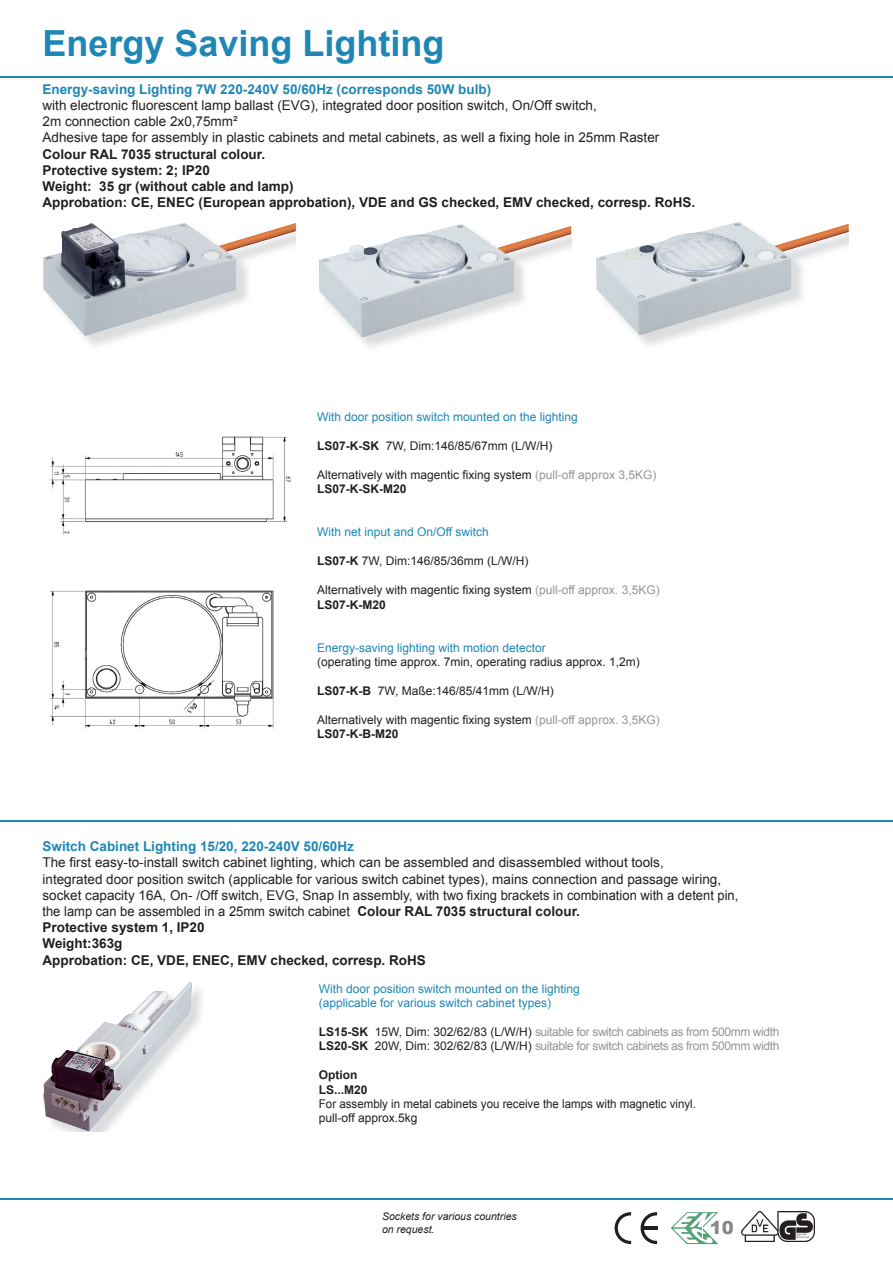
<style>
.page{position:relative;width:893px;height:1263px;background:#fff}
.page>*{position:absolute;margin:0;border:0;box-sizing:border-box;transform-origin:0 0}
.t1{font:700 36px "Arial";color:#1e87b5}
.t2{font:900 18px "Arial";color:#858889}
.t3{font:13.5px/16.2px "Arial";color:#231f20}
.t4{font:700 13.5px/16.2px "Arial";color:#231f20}
.t5{font:700 13.5px "Arial";color:#1e87b5}
.t6{font:12px/14.4px "Arial";color:#231f20}
.t7{font:12px/14.4px "Arial";color:#1e87b5}
.t8{font:12px/14.4px "Arial";letter-spacing:-.03em;color:#939598}
.t9{font:12px/14.4px "Arial";color:#231f20;scale:.96 1}
.t10{font:700 12px/14.4px "Arial";color:#231f20}
.t11{font:italic 10.5px/12.6px "Arial";color:#231f20}
.s1{font-weight:700}
.s2{color:#939598}
.s3{font-weight:700;color:#231f20}
.s4{color:#231f20}
</style>
<div class="page">
<hr style="left:0;top:1198px;width:893px;height:2px;background:#1e87b5">
<hr style="left:0;top:76px;width:893px;height:1px;background:#1e87b5">
<hr style="left:0;top:821px;width:893px;height:1px;background:#1e87b5">
<img style="left:43px;top:223px;width:253px;height:113px">
<img style="left:43px;top:982px;width:149px;height:149px">
<img style="left:319px;top:224px;width:252px;height:114px">
<img style="left:596px;top:222px;width:253px;height:113px">
<img style="left:49px;top:436px;width:242px;height:293px">
<svg style="left:671px;top:1212px;width:47px;height:32px"></svg>
<svg style="left:641px;top:1212px;width:16px;height:32px"></svg>
<svg style="left:615px;top:1212px;width:16px;height:32px"></svg>
<hr style="left:641px;top:1226px;width:16px;height:4px;background:#231f20">
<img style="left:741px;top:1212px;width:73px;height:30px">
<h1 class="t1" style="left:43px;top:19px;width:404px">Energy Saving Lighting</h1>
<p class="t5" style="left:43px;top:80px;width:450px">Energy-saving Lighting 7W 220-240V 50/60Hz (corresponds 50W bulb)</p>
<p class="t3" style="left:43px;top:97px;width:618px">with electronic fluorescent lamp ballast (EVG), integrated door position switch, On/Off switch,<br>2m connection cable 2x0,75mm²<br>Adhesive tape for assembly in plastic cabinets and metal cabinets, as well a fixing hole in 25mm Raster</p>
<p class="t4" style="left:43px;top:146px;width:654px">Colour RAL 7035 structural colour.<br>Protective system: 2; IP20<br>Weight: 35 gr (without cable and lamp)<br>Approbation: CE, ENEC (European approbation), VDE and GS checked, EMV checked, corresp. RoHS.</p>
<p class="t7" style="left:317px;top:410px;width:262px">With door position switch mounted on the lighting</p>
<p class="t6" style="left:317px;top:439px;width:237px"><span class="s1">LS07-K-SK</span> 7W, Dim:146/85/67mm (L/W/H)</p>
<p class="t6" style="left:317px;top:468px;width:341px">Alternatively with magentic fixing system <span class="s2">(pull-off approx 3,5KG)<br></span><span class="s1">LS07-K-SK-M20</span></p>
<p class="t7" style="left:317px;top:525px;width:173px">With net input and On/Off switch</p>
<p class="t6" style="left:317px;top:554px;width:213px"><span class="s1">LS07-K</span> 7W, Dim:146/85/36mm (L/W/H)</p>
<p class="t6" style="left:317px;top:583px;width:344px">Alternatively with magentic fixing system <span class="s2">(pull-off approx. 3,5KG)<br></span><span class="s1">LS07-K-M20</span></p>
<p class="t7" style="left:317px;top:640px;width:230px">Energy-saving lighting with motion detector</p>
<p class="t6" style="left:317px;top:655px;width:324px">(operating time approx. 7min, operating radius approx. 1,2m)</p>
<p class="t6" style="left:317px;top:684px;width:238px"><span class="s1">LS07-K-B</span> 7W, Maße:146/85/41mm (L/W/H)</p>
<p class="t6" style="left:317px;top:712px;width:344px">Alternatively with magentic fixing system <span class="s2">(pull-off approx. 3,5KG)<br></span><span class="s1">LS07-K-B-M20</span></p>
<p class="t5" style="left:43px;top:837px;width:313px">Switch Cabinet Lighting 15/20, 220-240V 50/60Hz</p>
<p class="t3" style="left:43px;top:855px;width:697px">The first easy-to-install switch cabinet lighting, which can be assembled and disassembled without tools,<br>integrated door position switch (applicable for various switch cabinet types), mains connection and passage wiring, socket capacity 16A, On- /Off switch, EVG, Snap In assembly, with two fixing brackets in combination with a detent pin, the lamp can be assembled in a 25mm switch cabinet <span class="s1">Colour RAL 7035 structural colour.<br>Protective system 1, IP20<br>Weight:363g<br>Approbation: CE, VDE, ENEC, EMV checked, corresp. RoHS</span></p>
<p class="t7" style="left:319px;top:981px;width:262px">With door position switch mounted on the lighting (applicable for various switch cabinet types)</p>
<p class="t8" style="left:319px;top:1025px;width:462px"><span class="s3">LS15-SK</span> <span class="s4">15W, Dim: 302/62/83 (L/W/H)</span> suitable for switch cabinets as from 500mm width<br><span class="s3">LS20-SK</span> <span class="s4">20W, Dim: 302/62/83 (L/W/H)</span> suitable for switch cabinets as from 500mm width</p>
<p class="t10" style="left:319px;top:1068px;width:50px">Option<br>LS...M20</p>
<p class="t9" style="left:319px;top:1097px;width:394px">For assembly in metal cabinets you receive the lamps with magnetic vinyl. pull-off approx.5kg</p>
<p class="t11" style="left:382px;top:1210px;width:136px">Sockets for various countries on request.</p>
<h2 class="t2" style="left:710px;top:1214px;width:26px">10</h2>
</div>
